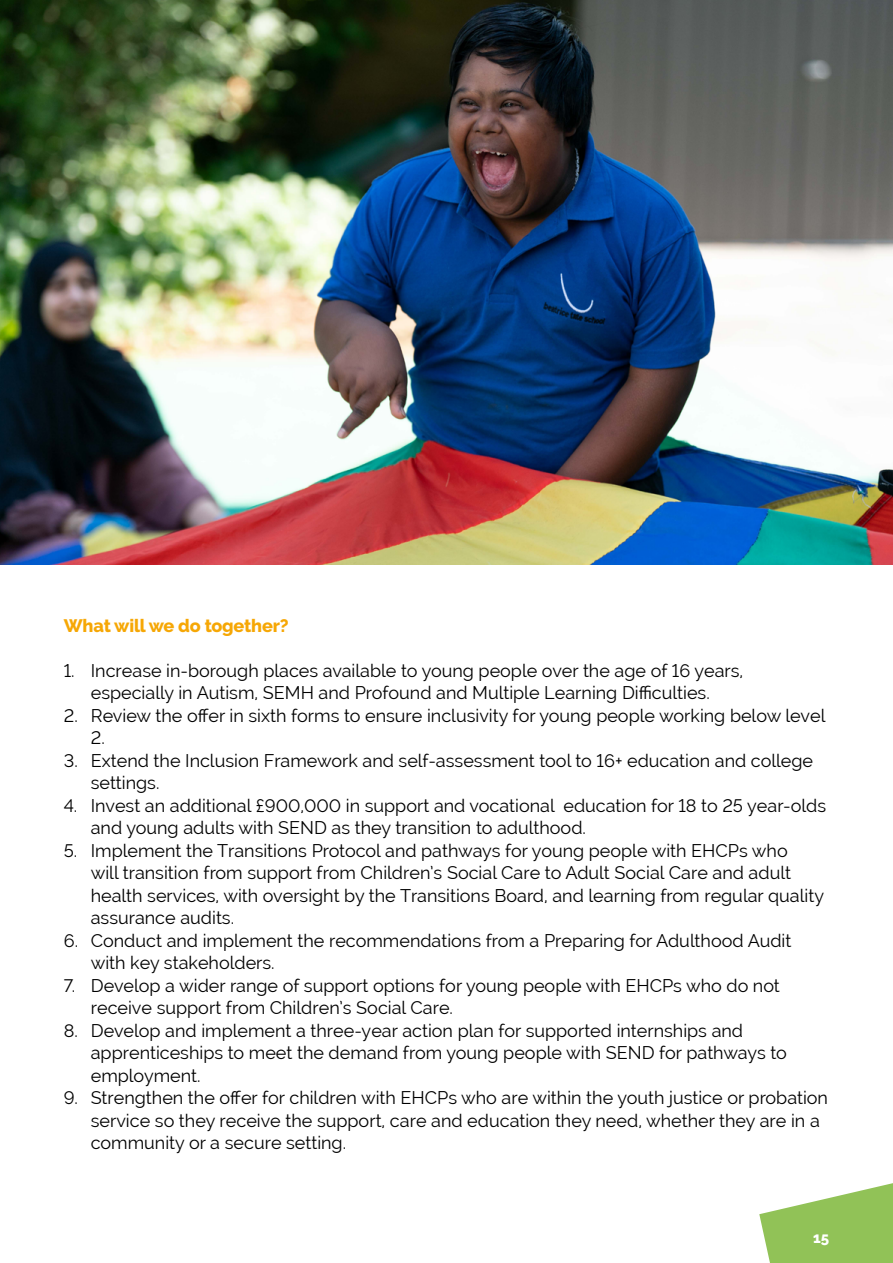
<style>
.page{position:relative;width:893px;height:1263px;background:#fff}
.page>*{position:absolute;margin:0;border:0;box-sizing:border-box;transform-origin:0 0}
.body{font:18px/22.5px "Raleway";color:#000}
.subhead{font:800 18px "Raleway";letter-spacing:-.01em;color:#f6a705}
.t1{font:800 15px "Raleway";color:#fff}
</style>
<div class="page">
<svg style="left:759px;top:1183px;width:134px;height:80px"></svg>
<img style="left:0;top:0;width:893px;height:564px">
<p class="subhead" style="left:64px;top:615px;width:226px">What will we do together?</p>
<p class="body" style="left:64px;top:659px;width:681px;text-align:center">1. Increase in-borough places available to young people over the age of 16 years, especially in Autism, SEMH and Profound and Multiple Learning Difficulties.</p>
<p class="body" style="left:91px;top:704px;width:736px;text-indent:-27px">2. Review the offer in sixth forms to ensure inclusivity for young people working below level<br>2.</p>
<p class="body" style="left:91px;top:749px;width:724px;text-indent:-27px">3. Extend the Inclusion Framework and self-assessment tool to 16+ education and college settings.</p>
<p class="body" style="left:91px;top:794px;width:737px;text-indent:-27px">4. Invest an additional £900,000 in support and vocational education for 18 to 25 year-olds and young adults with SEND as they transition to adulthood.</p>
<p class="body" style="left:91px;top:839px;width:735px;text-indent:-27px">5. Implement the Transitions Protocol and pathways for young people with EHCPs who<br>will transition from support from Children’s Social Care to Adult Social Care and adult health services, with oversight by the Transitions Board, and learning from regular quality assurance audits.</p>
<p class="body" style="left:91px;top:929px;width:702px;text-indent:-27px">6. Conduct and implement the recommendations from a Preparing for Adulthood Audit with key stakeholders.</p>
<p class="body" style="left:91px;top:974px;width:691px;text-indent:-27px">7. Develop a wider range of support options for young people with EHCPs who do not receive support from Children’s Social Care.</p>
<p class="body" style="left:91px;top:1019px;width:698px;text-indent:-27px">8. Develop and implement a three-year action plan for supported internships and apprenticeships to meet the demand from young people with SEND for pathways to employment.</p>
<p class="body" style="left:91px;top:1086px;width:739px;text-indent:-27px">9. Strengthen the offer for children with EHCPs who are within the youth justice or probation service so they receive the support, care and education they need, whether they are in a community or a secure setting.</p>
<p class="t1" style="left:813px;top:1229px;width:18px">15</p>
</div>
